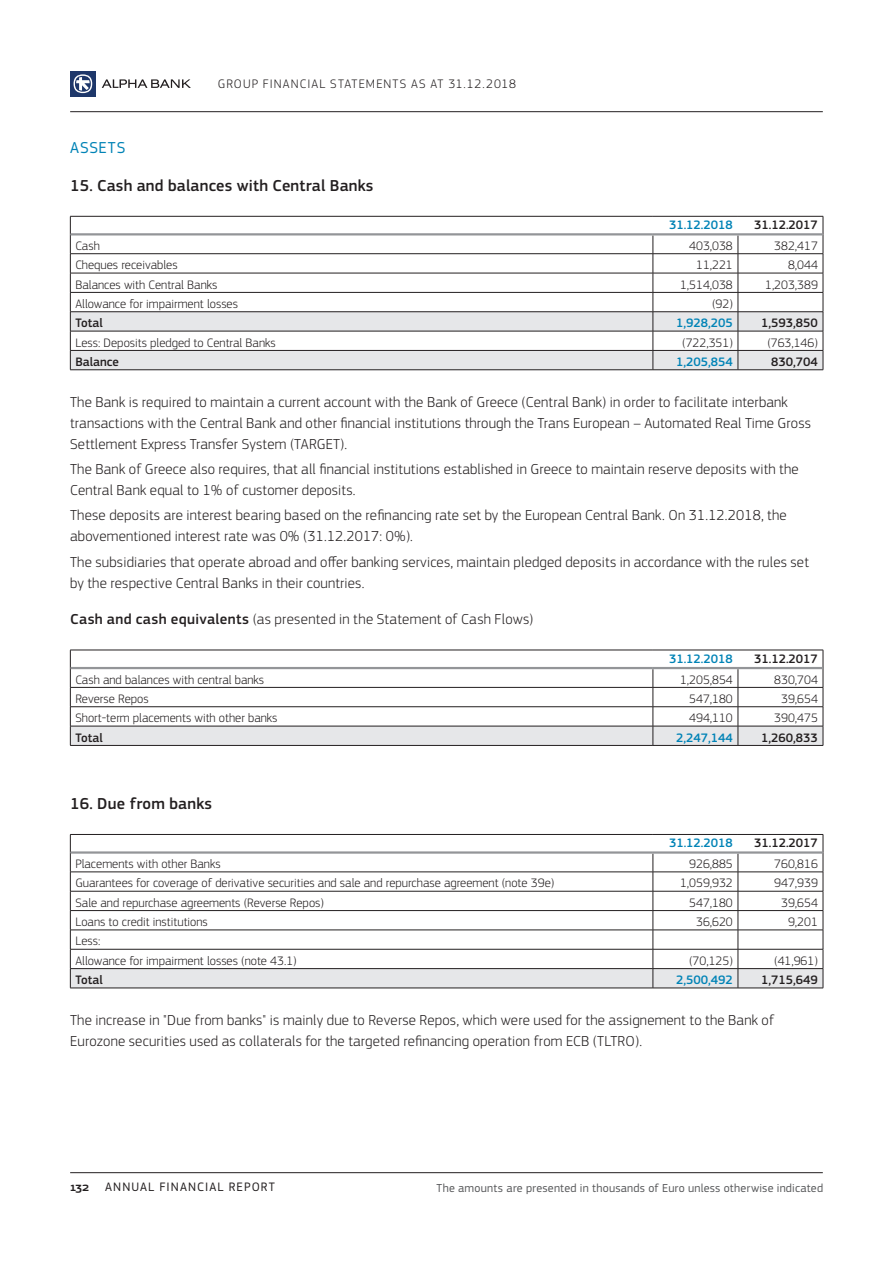
<style>
.page{position:relative;width:893px;height:1263px;background:#fff}
.page>*{position:absolute;margin:0;border:0;box-sizing:border-box;transform-origin:0 0}
.Title_1_1{font:500 16.5px "PF Square Sans Pro";letter-spacing:.015em;color:#231f20}
.TitlBlueCap{font:16.5px "PF Square Sans Pro";letter-spacing:.05em;color:#0083b6}
.Text_basic{font:300 15px/21px "PF Square Sans Pro";letter-spacing:.01em;color:#231f20}
.Title_black{font:300 15px "PF Square Sans Pro";letter-spacing:.02em;color:#231f20}
.t1{font:300 12.9px "PF Square Sans Pro";letter-spacing:.085em;color:#231f20}
.Table_text{font:300 12.75px "PF Square Sans Pro";color:#231f20}
.Table_number{font:300 12.75px "PF Square Sans Pro";color:#231f20}
.Table_Big_Total_New{font:500 12.75px "PF Square Sans Pro";color:#0083b6}
.Table_Big_Total{font:500 12.75px "PF Square Sans Pro";color:#231f20}
.t2{font:12.75px "PF Square Sans Pro";letter-spacing:.085em;color:#231f20}
.Table_Text_Bold{font:500 12.75px "PF Square Sans Pro";color:#231f20}
.t3{font:12px "PF Square Sans Pro";letter-spacing:.02em;color:#57585a}
.s1{font-weight:500}
</style>
<div class="page">
<svg style="left:70px;top:71px;width:26px;height:25px"></svg>
<svg style="left:74px;top:74px;width:18px;height:19px"></svg>
<svg style="left:75px;top:76px;width:16px;height:16px"></svg>
<svg style="left:76px;top:77px;width:14px;height:14px"></svg>
<svg style="left:102px;top:79px;width:89px;height:9px"></svg>
<hr style="left:70px;top:111px;width:753px;height:1px;background:#231f20">
<hr style="left:70px;top:1172px;width:753px;height:1px;background:#231f20">
<svg style="left:70px;top:216px;width:754px;height:154px"></svg>
<hr style="left:71px;top:233px;width:582px;height:2px;background:#939598">
<hr style="left:653px;top:233px;width:85px;height:2px;background:#939598">
<hr style="left:738px;top:233px;width:85px;height:2px;background:#939598">
<hr style="left:70px;top:745px;width:583px;height:1px;background:#231f20">
<hr style="left:653px;top:745px;width:85px;height:1px;background:#231f20">
<hr style="left:738px;top:745px;width:85px;height:1px;background:#231f20">
<svg style="left:70px;top:650px;width:754px;height:95px"></svg>
<hr style="left:71px;top:667px;width:582px;height:2px;background:#939598">
<hr style="left:653px;top:667px;width:85px;height:2px;background:#939598">
<hr style="left:738px;top:667px;width:85px;height:2px;background:#939598">
<hr style="left:70px;top:988px;width:583px;height:1px;background:#231f20">
<hr style="left:653px;top:988px;width:85px;height:1px;background:#231f20">
<hr style="left:738px;top:988px;width:85px;height:1px;background:#231f20">
<hr style="left:70px;top:834px;width:583px;height:1px;background:#231f20">
<hr style="left:653px;top:834px;width:85px;height:1px;background:#231f20">
<hr style="left:738px;top:834px;width:85px;height:1px;background:#231f20">
<svg style="left:70px;top:835px;width:754px;height:153px"></svg>
<hr style="left:71px;top:851px;width:582px;height:3px;background:#939598">
<hr style="left:653px;top:851px;width:85px;height:3px;background:#939598">
<hr style="left:738px;top:851px;width:85px;height:3px;background:#939598">
<p class="t1" style="left:218px;top:76px;width:300px">GROUP FINANCIAL STATEMENTS AS AT 31.12.2018</p>
<p class="TitlBlueCap" style="left:70px;top:138px;width:57px">ASSETS</p>
<p class="Title_1_1" style="left:70px;top:176px;width:305px">15. Cash and balances with Central Banks</p>
<p class="Table_Big_Total_New" style="left:669px;top:218px;width:65px">31.12.2018</p>
<p class="Table_Big_Total" style="left:754px;top:218px;width:65px">31.12.2017</p>
<p class="Table_text" style="left:75px;top:238px;width:26px">Cash</p>
<p class="Table_number" style="left:689px;top:238px;width:45px">403,038</p>
<p class="Table_number" style="left:774px;top:238px;width:45px">382,417</p>
<p class="Table_text" style="left:75px;top:258px;width:104px">Cheques receivables</p>
<p class="Table_number" style="left:696px;top:258px;width:38px">11,221</p>
<p class="Table_number" style="left:788px;top:258px;width:31px">8,044</p>
<p class="Table_text" style="left:75px;top:277px;width:143px">Balances with Central Banks</p>
<p class="Table_number" style="left:680px;top:277px;width:54px">1,514,038</p>
<p class="Table_number" style="left:765px;top:277px;width:54px">1,203,389</p>
<p class="Table_text" style="left:75px;top:296px;width:164px">Allowance for impairment losses</p>
<p class="Table_number" style="left:712px;top:296px;width:22px">(92)</p>
<p class="Table_Text_Bold" style="left:75px;top:316px;width:29px">Total</p>
<p class="Table_Big_Total_New" style="left:676px;top:316px;width:58px">1,928,205</p>
<p class="Table_Big_Total" style="left:761px;top:316px;width:58px">1,593,850</p>
<p class="Table_text" style="left:75px;top:335px;width:202px">Less: Deposits pledged to Central Banks</p>
<p class="Table_number" style="left:682px;top:335px;width:52px">(722,351)</p>
<p class="Table_number" style="left:767px;top:335px;width:52px">(763,146)</p>
<p class="Table_Text_Bold" style="left:75px;top:354px;width:45px">Balance</p>
<p class="Table_Big_Total_New" style="left:676px;top:354px;width:58px">1,205,854</p>
<p class="Table_Big_Total" style="left:771px;top:354px;width:48px">830,704</p>
<p class="Text_basic" style="left:70px;top:391px;width:742px">The Bank is required to maintain a current account with the Bank of Greece (Central Bank) in order to facilitate interbank transactions with the Central Bank and other financial institutions through the Trans European – Automated Real Time Gross<br>Settlement Express Transfer System (TARGET).</p>
<p class="Text_basic" style="left:70px;top:458px;width:730px">The Bank of Greece also requires, that all financial institutions established in Greece to maintain reserve deposits with the<br>Central Bank equal to 1% of customer deposits.</p>
<p class="Text_basic" style="left:70px;top:505px;width:718px">These deposits are interest bearing based on the refinancing rate set by the European Central Bank. On 31.12.2018, the abovementioned interest rate was 0% (31.12.2017: 0%).</p>
<p class="Text_basic" style="left:70px;top:551px;width:740px">The subsidiaries that operate abroad and offer banking services, maintain pledged deposits in accordance with the rules set by the respective Central Banks in their countries.</p>
<p class="Title_black" style="left:70px;top:611px;width:465px"><span class="s1">Cash and cash equivalents</span> (as presented in the Statement of Cash Flows)</p>
<p class="Table_Big_Total_New" style="left:669px;top:651px;width:65px">31.12.2018</p>
<p class="Table_Big_Total" style="left:754px;top:651px;width:65px">31.12.2017</p>
<p class="Table_text" style="left:75px;top:672px;width:190px">Cash and balances with central banks</p>
<p class="Table_number" style="left:680px;top:672px;width:54px">1,205,854</p>
<p class="Table_number" style="left:774px;top:672px;width:45px">830,704</p>
<p class="Table_text" style="left:75px;top:691px;width:75px">Reverse Repos</p>
<p class="Table_number" style="left:689px;top:691px;width:45px">547,180</p>
<p class="Table_number" style="left:781px;top:691px;width:38px">39,654</p>
<p class="Table_text" style="left:75px;top:711px;width:204px">Short-term placements with other banks</p>
<p class="Table_number" style="left:689px;top:711px;width:45px">494,110</p>
<p class="Table_number" style="left:774px;top:711px;width:45px">390,475</p>
<p class="Table_Text_Bold" style="left:75px;top:730px;width:29px">Total</p>
<p class="Table_Big_Total_New" style="left:676px;top:730px;width:58px">2,247,144</p>
<p class="Table_Big_Total" style="left:761px;top:730px;width:58px">1,260,833</p>
<p class="Title_1_1" style="left:70px;top:794px;width:143px">16. Due from banks</p>
<p class="Table_Big_Total_New" style="left:669px;top:836px;width:65px">31.12.2018</p>
<p class="Table_Big_Total" style="left:754px;top:836px;width:65px">31.12.2017</p>
<p class="Table_text" style="left:75px;top:856px;width:147px">Placements with other Banks</p>
<p class="Table_number" style="left:689px;top:856px;width:45px">926,885</p>
<p class="Table_number" style="left:774px;top:856px;width:45px">760,816</p>
<p class="Table_text" style="left:75px;top:876px;width:480px">Guarantees for coverage of derivative securities and sale and repurchase agreement (note 39e)</p>
<p class="Table_number" style="left:680px;top:876px;width:54px">1,059,932</p>
<p class="Table_number" style="left:774px;top:876px;width:45px">947,939</p>
<p class="Table_text" style="left:75px;top:895px;width:250px">Sale and repurchase agreements (Reverse Repos)</p>
<p class="Table_number" style="left:689px;top:895px;width:45px">547,180</p>
<p class="Table_number" style="left:781px;top:895px;width:38px">39,654</p>
<p class="Table_text" style="left:75px;top:914px;width:134px">Loans to credit institutions</p>
<p class="Table_number" style="left:696px;top:914px;width:38px">36,620</p>
<p class="Table_number" style="left:788px;top:914px;width:31px">9,201</p>
<p class="Table_text" style="left:75px;top:934px;width:26px">Less:</p>
<p class="Table_text" style="left:75px;top:953px;width:223px">Allowance for impairment losses (note 43.1)</p>
<p class="Table_number" style="left:689px;top:953px;width:45px">(70,125)</p>
<p class="Table_number" style="left:774px;top:953px;width:45px">(41,961)</p>
<p class="Table_Text_Bold" style="left:75px;top:972px;width:29px">Total</p>
<p class="Table_Big_Total_New" style="left:676px;top:972px;width:58px">2,500,492</p>
<p class="Table_Big_Total" style="left:761px;top:972px;width:58px">1,715,649</p>
<p class="Text_basic" style="left:70px;top:1009px;width:705px">The increase in "Due from banks" is mainly due to Reverse Repos, which were used for the assignement to the Bank of<br>Eurozone securities used as collaterals for the targeted refinancing operation from ECB (TLTRO).</p>
<p class="t2" style="left:70px;top:1179px;width:206px"><span class="s1">132</span> ANNUAL FINANCIAL REPORT</p>
<p class="t3" style="left:436px;top:1181px;width:388px">The amounts are presented in thousands of Euro unless otherwise indicated</p>
</div>
